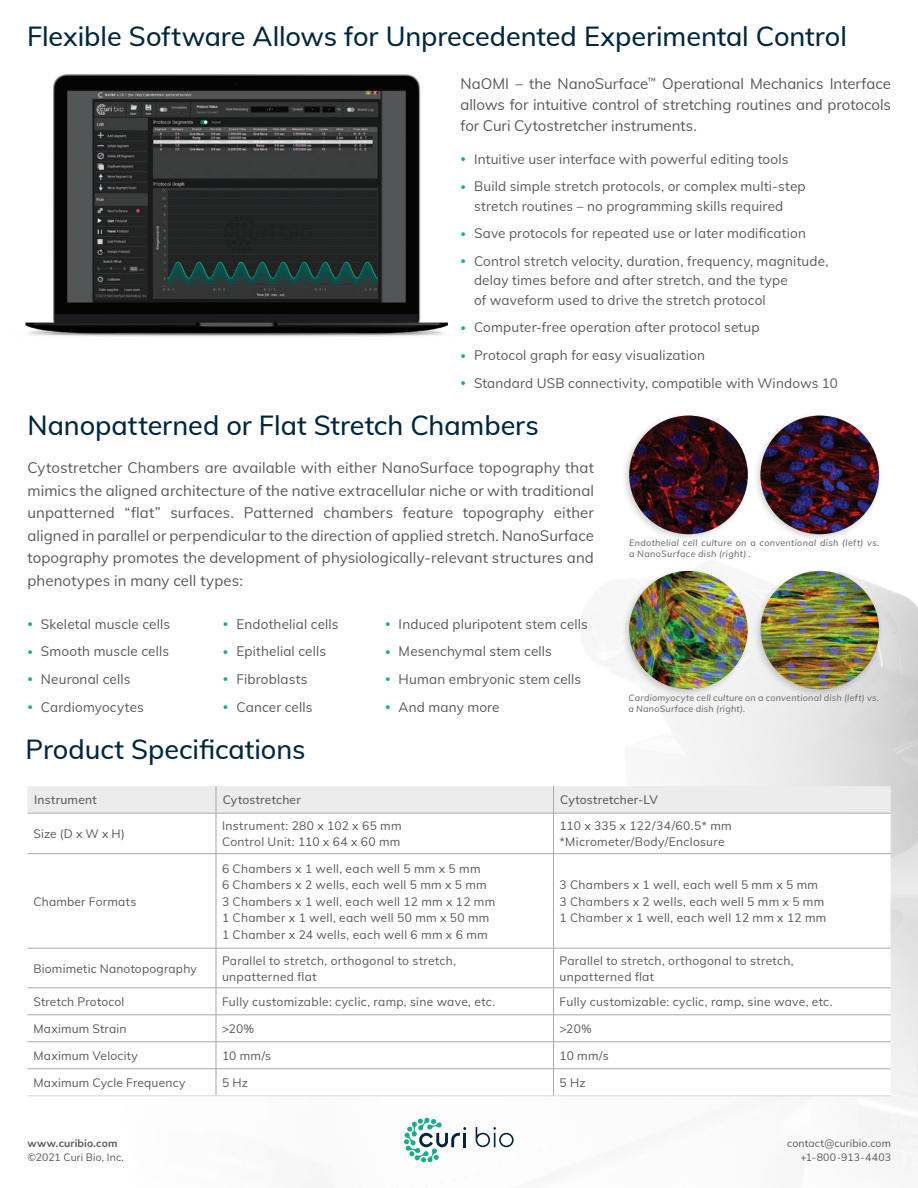
<style>
.page{position:relative;width:918px;height:1188px;background:#fff}
.page>*{position:absolute;margin:0;border:0;box-sizing:border-box;transform-origin:0 0}
.Heading_3{font:500 27px "Mulish";letter-spacing:-.005em;color:#00263e}
.Intro_Paragraph{font:15px/22.5px "Mulish";letter-spacing:.01em;color:#58595b;text-align:justify}
.General_Paragraph{font:15px/21px "Mulish";letter-spacing:-.005em;color:#58595b;text-align:justify}
.t1{font:13.5px/19.5px "Mulish";letter-spacing:.01em;color:#58595b}
.Table_Paragraph{font:12px/16.5px "Mulish";letter-spacing:.025em;color:#58595b}
.Table_Title{font:12px "Mulish";letter-spacing:.015em;color:#58595b}
.Table_Title-2{font:500 12px "Mulish";letter-spacing:.015em;color:#58595b}
.Contact___Copyright{font:10.5px "Mulish";letter-spacing:.01em;color:#58595b}
.Contact___Copyright-2{font:10.5px "Mulish";letter-spacing:.03em;color:#58595b}
.Contact___Copyright-3{font:700 10.5px "Mulish";letter-spacing:.01em;color:#58595b}
.Photo_Caption_Grey_D{font:italic 500 9px/10.5px "Mulish";letter-spacing:.03em;color:#6d6e71}
.s1{font-size:10.5px;color:#19ac8a}
</style>
<div class="page">
<div style="left:752px;top:567px;width:131px;height:131px;background:#231f20;opacity:.2"></div>
<img style="left:761px;top:571px;width:118px;height:118px;border-radius:59px">
<div style="left:752px;top:412px;width:131px;height:131px;background:#231f20;opacity:.2"></div>
<img style="left:760px;top:416px;width:119px;height:118px;border-radius:59px">
<img style="left:25px;top:74px;width:424px;height:263px">
<svg style="left:476px;top:1127px;width:38px;height:20px"></svg>
<svg style="left:404px;top:1118px;width:62px;height:44px"></svg>
<svg style="left:27px;top:814px;width:864px;height:281px"></svg>
<hr style="left:27px;top:1095px;width:189px;height:1px;background:#d8d6d7">
<hr style="left:216px;top:1095px;width:338px;height:1px;background:#d8d6d7">
<hr style="left:554px;top:1095px;width:337px;height:1px;background:#d8d6d7">
<div style="left:27px;top:786px;width:864px;height:27px;background:#ececed"></div>
<hr style="left:216px;top:813px;width:1px;height:40px;background:#a7a8a9">
<hr style="left:553px;top:813px;width:1px;height:40px;background:#a7a8a9">
<hr style="left:27px;top:853px;width:189px;height:1px;background:#a7a8a9">
<hr style="left:216px;top:853px;width:338px;height:1px;background:#a7a8a9">
<hr style="left:216px;top:854px;width:1px;height:94px;background:#a7a8a9">
<hr style="left:554px;top:853px;width:337px;height:1px;background:#a7a8a9">
<hr style="left:553px;top:854px;width:1px;height:94px;background:#a7a8a9">
<hr style="left:27px;top:948px;width:189px;height:1px;background:#a7a8a9">
<hr style="left:216px;top:948px;width:338px;height:1px;background:#a7a8a9">
<hr style="left:216px;top:948px;width:1px;height:40px;background:#a7a8a9">
<hr style="left:554px;top:948px;width:337px;height:1px;background:#a7a8a9">
<hr style="left:553px;top:948px;width:1px;height:40px;background:#a7a8a9">
<hr style="left:27px;top:988px;width:189px;height:1px;background:#a7a8a9">
<hr style="left:216px;top:988px;width:338px;height:1px;background:#a7a8a9">
<hr style="left:554px;top:988px;width:337px;height:1px;background:#a7a8a9">
<hr style="left:27px;top:1015px;width:189px;height:1px;background:#a7a8a9">
<hr style="left:216px;top:1015px;width:338px;height:1px;background:#a7a8a9">
<hr style="left:554px;top:1015px;width:337px;height:1px;background:#a7a8a9">
<hr style="left:27px;top:1042px;width:189px;height:1px;background:#a7a8a9">
<hr style="left:216px;top:1042px;width:338px;height:1px;background:#a7a8a9">
<hr style="left:554px;top:1042px;width:337px;height:1px;background:#a7a8a9">
<hr style="left:27px;top:1069px;width:189px;height:1px;background:#a7a8a9">
<hr style="left:216px;top:1069px;width:338px;height:1px;background:#a7a8a9">
<svg style="left:216px;top:988px;width:1px;height:107px"></svg>
<hr style="left:554px;top:1069px;width:337px;height:1px;background:#a7a8a9">
<svg style="left:553px;top:989px;width:1px;height:106px"></svg>
<hr style="left:27px;top:813px;width:189px;height:1px;background:#a7a8a9">
<hr style="left:216px;top:813px;width:338px;height:1px;background:#a7a8a9">
<hr style="left:554px;top:813px;width:337px;height:1px;background:#a7a8a9">
<div style="left:621px;top:567px;width:131px;height:131px;background:#231f20;opacity:.2"></div>
<img style="left:629px;top:571px;width:119px;height:118px;border-radius:59px">
<div style="left:621px;top:412px;width:131px;height:131px;background:#231f20;opacity:.2"></div>
<img style="left:629px;top:416px;width:119px;height:118px;border-radius:59px">
<p class="Heading_3" style="left:27px;top:17px;width:821px">Flexible Software Allows for Unprecedented Experimental Control</p>
<p class="General_Paragraph" style="left:461px;top:72px;width:432px">NaOMI – the NanoSurface<sup>™</sup> Operational Mechanics Interface allows for intuitive control of stretching routines and protocols for Curi Cytostretcher instruments.</p>
<p class="t1" style="left:461px;top:148px;width:329px"><span class="s1">•</span> Intuitive user interface with powerful editing tools</p>
<p class="t1" style="left:474px;top:176px;width:333px;text-indent:-14px"><span class="s1">•</span> Build simple stretch protocols, or complex multi-step stretch routines – no programming skills required</p>
<p class="t1" style="left:461px;top:223px;width:347px"><span class="s1">•</span> Save protocols for repeated use or later modification</p>
<p class="t1" style="left:474px;top:251px;width:356px;text-indent:-14px"><span class="s1">•</span> Control stretch velocity, duration, frequency, magnitude, delay times before and after stretch, and the type<br>of waveform used to drive the stretch protocol</p>
<p class="t1" style="left:461px;top:317px;width:301px"><span class="s1">•</span> Computer-free operation after protocol setup</p>
<p class="t1" style="left:461px;top:345px;width:246px"><span class="s1">•</span> Protocol graph for easy visualization</p>
<p class="t1" style="left:461px;top:372px;width:379px"><span class="s1">•</span> Standard USB connectivity, compatible with Windows 10</p>
<p class="Heading_3" style="left:27px;top:405px;width:513px">Nanopatterned or Flat Stretch Chambers</p>
<p class="Intro_Paragraph" style="left:27px;top:456px;width:568px">Cytostretcher Chambers are available with either NanoSurface topography that mimics the aligned architecture of the native extracellular niche or with traditional unpatterned “flat” surfaces. Patterned chambers feature topography either aligned in parallel or perpendicular to the direction of applied stretch. NanoSurface topography promotes the development of physiologically-relevant structures and phenotypes in many cell types:</p>
<p class="t1" style="left:27px;top:613px;width:144px"><span class="s1">•</span> Skeletal muscle cells</p>
<p class="t1" style="left:27px;top:641px;width:143px"><span class="s1">•</span> Smooth muscle cells</p>
<p class="t1" style="left:27px;top:669px;width:104px"><span class="s1">•</span> Neuronal cells</p>
<p class="t1" style="left:27px;top:696px;width:118px"><span class="s1">•</span> Cardiomyocytes</p>
<p class="t1" style="left:223px;top:613px;width:117px"><span class="s1">•</span> Endothelial cells</p>
<p class="t1" style="left:223px;top:641px;width:105px"><span class="s1">•</span> Epithelial cells</p>
<p class="t1" style="left:223px;top:669px;width:86px"><span class="s1">•</span> Fibroblasts</p>
<p class="t1" style="left:223px;top:696px;width:91px"><span class="s1">•</span> Cancer cells</p>
<p class="t1" style="left:385px;top:613px;width:204px"><span class="s1">•</span> Induced pluripotent stem cells</p>
<p class="t1" style="left:385px;top:641px;width:168px"><span class="s1">•</span> Mesenchymal stem cells</p>
<p class="t1" style="left:385px;top:669px;width:198px"><span class="s1">•</span> Human embryonic stem cells</p>
<p class="t1" style="left:385px;top:696px;width:116px"><span class="s1">•</span> And many more</p>
<p class="Photo_Caption_Grey_D" style="left:629px;top:537px;width:252px">Endothelial cell culture on a conventional dish (left) vs. a NanoSurface dish (right) .</p>
<p class="Photo_Caption_Grey_D" style="left:629px;top:693px;width:252px">Cardiomyocyte cell culture on a conventional dish (left) vs. a NanoSurface dish (right).</p>
<p class="Heading_3" style="left:26px;top:729px;width:282px">Product Specifications</p>
<p class="Table_Title-2" style="left:34px;top:791px;width:64px">Instrument</p>
<p class="Table_Title-2" style="left:223px;top:791px;width:80px">Cytostretcher</p>
<p class="Table_Title-2" style="left:560px;top:791px;width:99px">Cytostretcher-LV</p>
<p class="Table_Title" style="left:33px;top:825px;width:93px">Size (D x W x H)</p>
<p class="Table_Paragraph" style="left:222px;top:817px;width:181px">Instrument: 280 x 102 x 65 mm<br>Control Unit: 110 x 64 x 60 mm</p>
<p class="Table_Paragraph" style="left:560px;top:817px;width:174px">110 x 335 x 122/34/60.5* mm *Micrometer/Body/Enclosure</p>
<p class="Table_Title" style="left:33px;top:893px;width:104px">Chamber Formats</p>
<p class="Table_Paragraph" style="left:222px;top:860px;width:275px">6 Chambers x 1 well, each well 5 mm x 5 mm<br>6 Chambers x 2 wells, each well 5 mm x 5 mm 3 Chambers x 1 well, each well 12 mm x 12 mm 1 Chamber x 1 well, each well 50 mm x 50 mm 1 Chamber x 24 wells, each well 6 mm x 6 mm</p>
<p class="Table_Paragraph" style="left:560px;top:876px;width:268px">3 Chambers x 1 well, each well 5 mm x 5 mm<br>3 Chambers x 2 wells, each well 5 mm x 5 mm<br>1 Chamber x 1 well, each well 12 mm x 12 mm</p>
<p class="Table_Title" style="left:33px;top:960px;width:165px">Biomimetic Nanotopography</p>
<p class="Table_Paragraph" style="left:222px;top:951px;width:236px">Parallel to stretch, orthogonal to stretch, unpatterned flat</p>
<p class="Table_Paragraph" style="left:560px;top:951px;width:236px">Parallel to stretch, orthogonal to stretch, unpatterned flat</p>
<p class="Table_Title" style="left:33px;top:993px;width:93px">Stretch Protocol</p>
<p class="Table_Paragraph" style="left:222px;top:993px;width:275px">Fully customizable: cyclic, ramp, sine wave, etc.</p>
<p class="Table_Paragraph" style="left:560px;top:993px;width:275px">Fully customizable: cyclic, ramp, sine wave, etc.</p>
<p class="Table_Title" style="left:33px;top:1020px;width:95px">Maximum Strain</p>
<p class="Table_Paragraph" style="left:222px;top:1020px;width:34px">&gt;20%</p>
<p class="Table_Paragraph" style="left:560px;top:1020px;width:34px">&gt;20%</p>
<p class="Table_Title" style="left:33px;top:1047px;width:106px">Maximum Velocity</p>
<p class="Table_Paragraph" style="left:222px;top:1047px;width:51px">10 mm/s</p>
<p class="Table_Paragraph" style="left:560px;top:1047px;width:51px">10 mm/s</p>
<p class="Table_Title" style="left:33px;top:1074px;width:154px">Maximum Cycle Frequency</p>
<p class="Table_Paragraph" style="left:222px;top:1074px;width:28px">5 Hz</p>
<p class="Table_Paragraph" style="left:560px;top:1074px;width:28px">5 Hz</p>
<p class="Contact___Copyright-3" style="left:27px;top:1136px;width:92px">www.curibio.com</p>
<p class="Contact___Copyright" style="left:27px;top:1149px;width:98px">©2021 Curi Bio, Inc.</p>
<p class="Contact___Copyright" style="left:787px;top:1136px;width:105px">contact@curibio.com</p>
<p class="Contact___Copyright-2" style="left:800px;top:1149px;width:92px">+1-800-913-4403</p>
</div>
